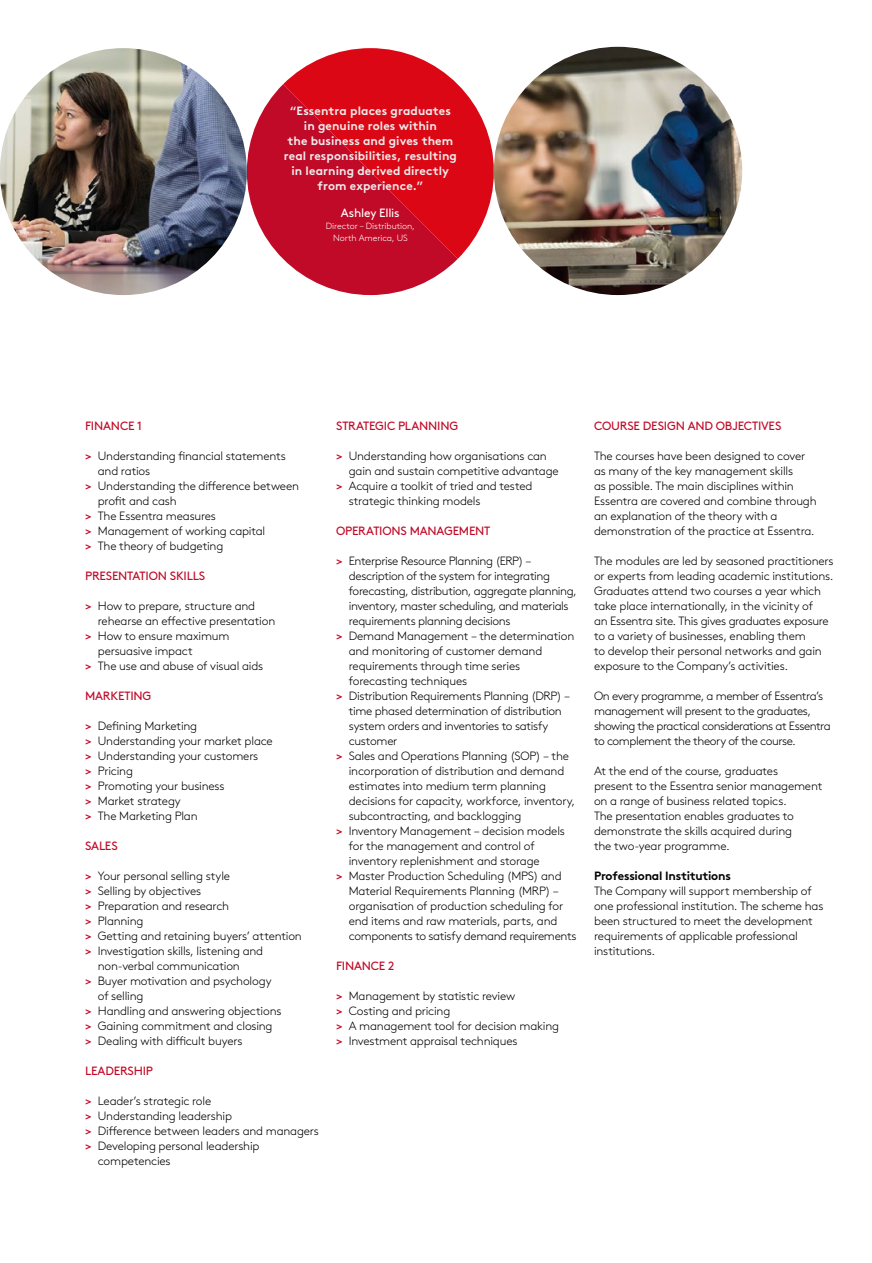
<style>
.page{position:relative;width:872px;height:1263px;background:#fff}
.page>*{position:absolute;margin:0;border:0;box-sizing:border-box;transform-origin:0 0}
._04_Body_Copy__P{font:300 12px/15px "Brown";letter-spacing:-.02em;color:#000}
._04_Body_Copy__P-2{font:300 12px/15px "Brown";letter-spacing:-.04em;color:#000}
._09_Quote__P_Quote{font:700 12px/15px "Brown";letter-spacing:.01em;color:#ededed;text-align:center}
._06_Body_Copy_Headin{font:12px "Brown";letter-spacing:-.015em;color:#c10a27}
._05_Body_Copy_Intro{font:700 12px "Brown";letter-spacing:-.02em;color:#000}
._09_Quote_Author__P{font:12px "Brown";letter-spacing:-.02em;color:#fff}
._09_Author_Title__P{font:300 9px/12px "Brown";letter-spacing:-.005em;color:#fff;text-align:center}
.s1{font-weight:400;color:#c10a27}
</style>
<div class="page">
<svg style="left:247px;top:84px;width:211px;height:211px;fill:#c10a27"></svg>
<svg style="left:283px;top:48px;width:211px;height:211px;background:#d62636"></svg>
<img style="left:494px;top:47px;width:248px;height:248px;border-radius:124px">
<img style="left:0;top:48px;width:247px;height:247px;border-radius:122px">
<p class="_09_Quote__P_Quote" style="left:284px;top:102px;width:175px">“Essentra places graduates in genuine roles within<br>the business and gives them real responsibilities, resulting in learning derived directly from experience.”</p>
<p class="_09_Quote_Author__P" style="left:341px;top:204px;width:60px">Ashley Ellis</p>
<p class="_09_Author_Title__P" style="left:326px;top:219px;width:91px">Director – Distribution,<br>North America, US</p>
<p class="_06_Body_Copy_Headin" style="left:85px;top:417px;width:58px">FINANCE 1</p>
<p class="_04_Body_Copy__P" style="left:98px;top:448px;width:190px;text-indent:-13px"><span class="s1">&gt;</span> Understanding financial statements and ratios</p>
<p class="_04_Body_Copy__P" style="left:98px;top:478px;width:203px;text-indent:-13px"><span class="s1">&gt;</span> Understanding the difference between profit and cash</p>
<p class="_04_Body_Copy__P" style="left:85px;top:508px;width:132px"><span class="s1">&gt;</span> The Essentra measures</p>
<p class="_04_Body_Copy__P" style="left:85px;top:523px;width:182px"><span class="s1">&gt;</span> Management of working capital</p>
<p class="_04_Body_Copy__P" style="left:85px;top:538px;width:140px"><span class="s1">&gt;</span> The theory of budgeting</p>
<p class="_06_Body_Copy_Headin" style="left:85px;top:567px;width:122px">PRESENTATION SKILLS</p>
<p class="_04_Body_Copy__P" style="left:98px;top:598px;width:179px;text-indent:-13px"><span class="s1">&gt;</span> How to prepare, structure and rehearse an effective presentation</p>
<p class="_04_Body_Copy__P" style="left:98px;top:628px;width:133px;text-indent:-13px"><span class="s1">&gt;</span> How to ensure maximum persuasive impact</p>
<p class="_04_Body_Copy__P" style="left:85px;top:658px;width:180px"><span class="s1">&gt;</span> The use and abuse of visual aids</p>
<p class="_06_Body_Copy_Headin" style="left:85px;top:687px;width:68px">MARKETING</p>
<p class="_04_Body_Copy__P" style="left:85px;top:718px;width:114px"><span class="s1">&gt;</span> Defining Marketing</p>
<p class="_04_Body_Copy__P" style="left:85px;top:733px;width:189px"><span class="s1">&gt;</span> Understanding your market place</p>
<p class="_04_Body_Copy__P" style="left:85px;top:748px;width:175px"><span class="s1">&gt;</span> Understanding your customers</p>
<p class="_04_Body_Copy__P" style="left:85px;top:763px;width:49px"><span class="s1">&gt;</span> Pricing</p>
<p class="_04_Body_Copy__P" style="left:85px;top:778px;width:141px"><span class="s1">&gt;</span> Promoting your business</p>
<p class="_04_Body_Copy__P" style="left:85px;top:793px;width:97px"><span class="s1">&gt;</span> Market strategy</p>
<p class="_04_Body_Copy__P" style="left:85px;top:808px;width:114px"><span class="s1">&gt;</span> The Marketing Plan</p>
<p class="_06_Body_Copy_Headin" style="left:85px;top:837px;width:34px">SALES</p>
<p class="_04_Body_Copy__P" style="left:85px;top:868px;width:147px"><span class="s1">&gt;</span> Your personal selling style</p>
<p class="_04_Body_Copy__P" style="left:85px;top:883px;width:118px"><span class="s1">&gt;</span> Selling by objectives</p>
<p class="_04_Body_Copy__P" style="left:85px;top:898px;width:145px"><span class="s1">&gt;</span> Preparation and research</p>
<p class="_04_Body_Copy__P" style="left:85px;top:913px;width:60px"><span class="s1">&gt;</span> Planning</p>
<p class="_04_Body_Copy__P" style="left:85px;top:928px;width:218px"><span class="s1">&gt;</span> Getting and retaining buyers’ attention</p>
<p class="_04_Body_Copy__P" style="left:98px;top:943px;width:167px;text-indent:-13px"><span class="s1">&gt;</span> Investigation skills, listening and non-verbal communication</p>
<p class="_04_Body_Copy__P" style="left:98px;top:973px;width:175px;text-indent:-13px"><span class="s1">&gt;</span> Buyer motivation and psychology of selling</p>
<p class="_04_Body_Copy__P" style="left:85px;top:1003px;width:198px"><span class="s1">&gt;</span> Handling and answering objections</p>
<p class="_04_Body_Copy__P" style="left:85px;top:1018px;width:189px"><span class="s1">&gt;</span> Gaining commitment and closing</p>
<p class="_04_Body_Copy__P" style="left:85px;top:1033px;width:159px"><span class="s1">&gt;</span> Dealing with difficult buyers</p>
<p class="_06_Body_Copy_Headin" style="left:85px;top:1062px;width:69px">LEADERSHIP</p>
<p class="_04_Body_Copy__P" style="left:85px;top:1093px;width:128px"><span class="s1">&gt;</span> Leader’s strategic role</p>
<p class="_04_Body_Copy__P" style="left:85px;top:1108px;width:148px"><span class="s1">&gt;</span> Understanding leadership</p>
<p class="_04_Body_Copy__P" style="left:85px;top:1123px;width:235px"><span class="s1">&gt;</span> Difference between leaders and managers</p>
<p class="_04_Body_Copy__P" style="left:98px;top:1138px;width:163px;text-indent:-13px"><span class="s1">&gt;</span> Developing personal leadership competencies</p>
<p class="_06_Body_Copy_Headin" style="left:336px;top:417px;width:124px">STRATEGIC PLANNING</p>
<p class="_04_Body_Copy__P" style="left:349px;top:448px;width:211px;text-indent:-13px"><span class="s1">&gt;</span> Understanding how organisations can gain and sustain competitive advantage</p>
<p class="_04_Body_Copy__P" style="left:349px;top:478px;width:185px;text-indent:-13px"><span class="s1">&gt;</span> Acquire a toolkit of tried and tested strategic thinking models</p>
<p class="_06_Body_Copy_Headin" style="left:336px;top:522px;width:156px">OPERATIONS MANAGEMENT</p>
<p class="_04_Body_Copy__P" style="left:349px;top:553px;width:229px;text-indent:-13px"><span class="s1">&gt;</span> Enterprise Resource Planning (ERP) – description of the system for integrating forecasting, distribution, aggregate planning, inventory, master scheduling, and materials requirements planning decisions</p>
<p class="_04_Body_Copy__P" style="left:349px;top:628px;width:227px;text-indent:-13px"><span class="s1">&gt;</span> Demand Management – the determination and monitoring of customer demand requirements through time series forecasting techniques</p>
<p class="_04_Body_Copy__P" style="left:349px;top:688px;width:222px;text-indent:-13px"><span class="s1">&gt;</span> Distribution Requirements Planning (DRP) – time phased determination of distribution system orders and inventories to satisfy customer</p>
<p class="_04_Body_Copy__P" style="left:349px;top:748px;width:228px;text-indent:-13px"><span class="s1">&gt;</span> Sales and Operations Planning (SOP) – the incorporation of distribution and demand estimates into medium term planning decisions for capacity, workforce, inventory, subcontracting, and backlogging</p>
<p class="_04_Body_Copy__P" style="left:349px;top:823px;width:218px;text-indent:-13px"><span class="s1">&gt;</span> Inventory Management – decision models for the management and control of inventory replenishment and storage</p>
<p class="_04_Body_Copy__P" style="left:349px;top:868px;width:229px;text-indent:-13px"><span class="s1">&gt;</span> Master Production Scheduling (MPS) and Material Requirements Planning (MRP) – organisation of production scheduling for end items and raw materials, parts, and components to satisfy demand requirements</p>
<p class="_06_Body_Copy_Headin" style="left:336px;top:957px;width:60px">FINANCE 2</p>
<p class="_04_Body_Copy__P" style="left:336px;top:988px;width:181px"><span class="s1">&gt;</span> Management by statistic review</p>
<p class="_04_Body_Copy__P" style="left:336px;top:1003px;width:116px"><span class="s1">&gt;</span> Costing and pricing</p>
<p class="_04_Body_Copy__P" style="left:336px;top:1018px;width:225px"><span class="s1">&gt;</span> A management tool for decision making</p>
<p class="_04_Body_Copy__P" style="left:336px;top:1033px;width:183px"><span class="s1">&gt;</span> Investment appraisal techniques</p>
<p class="_06_Body_Copy_Headin" style="left:594px;top:417px;width:189px">COURSE DESIGN AND OBJECTIVES</p>
<p class="_04_Body_Copy__P" style="left:594px;top:448px;width:224px">The courses have been designed to cover as many of the key management skills<br>as possible. The main disciplines within Essentra are covered and combine through an explanation of the theory with a demonstration of the practice at Essentra.</p>
<p class="_04_Body_Copy__P" style="left:594px;top:553px;width:241px">The modules are led by seasoned practitioners or experts from leading academic institutions.<br>Graduates attend two courses a year which take place internationally, in the vicinity of<br>an Essentra site. This gives graduates exposure to a variety of businesses, enabling them<br>to develop their personal networks and gain exposure to the Company’s activities.</p>
<p class="_04_Body_Copy__P-2" style="left:594px;top:688px;width:238px">On every programme, a member of Essentra’s management will present to the graduates, showing the practical considerations at Essentra to complement the theory of the course.</p>
<p class="_04_Body_Copy__P" style="left:594px;top:763px;width:230px">At the end of the course, graduates<br>present to the Essentra senior management on a range of business related topics.<br>The presentation enables graduates to demonstrate the skills acquired during<br>the two-year programme.</p>
<p class="_05_Body_Copy_Intro" style="left:594px;top:866px;width:138px">Professional Institutions</p>
<p class="_04_Body_Copy__P" style="left:594px;top:883px;width:231px">The Company will support membership of one professional institution. The scheme has been structured to meet the development requirements of applicable professional institutions.</p>
</div>
